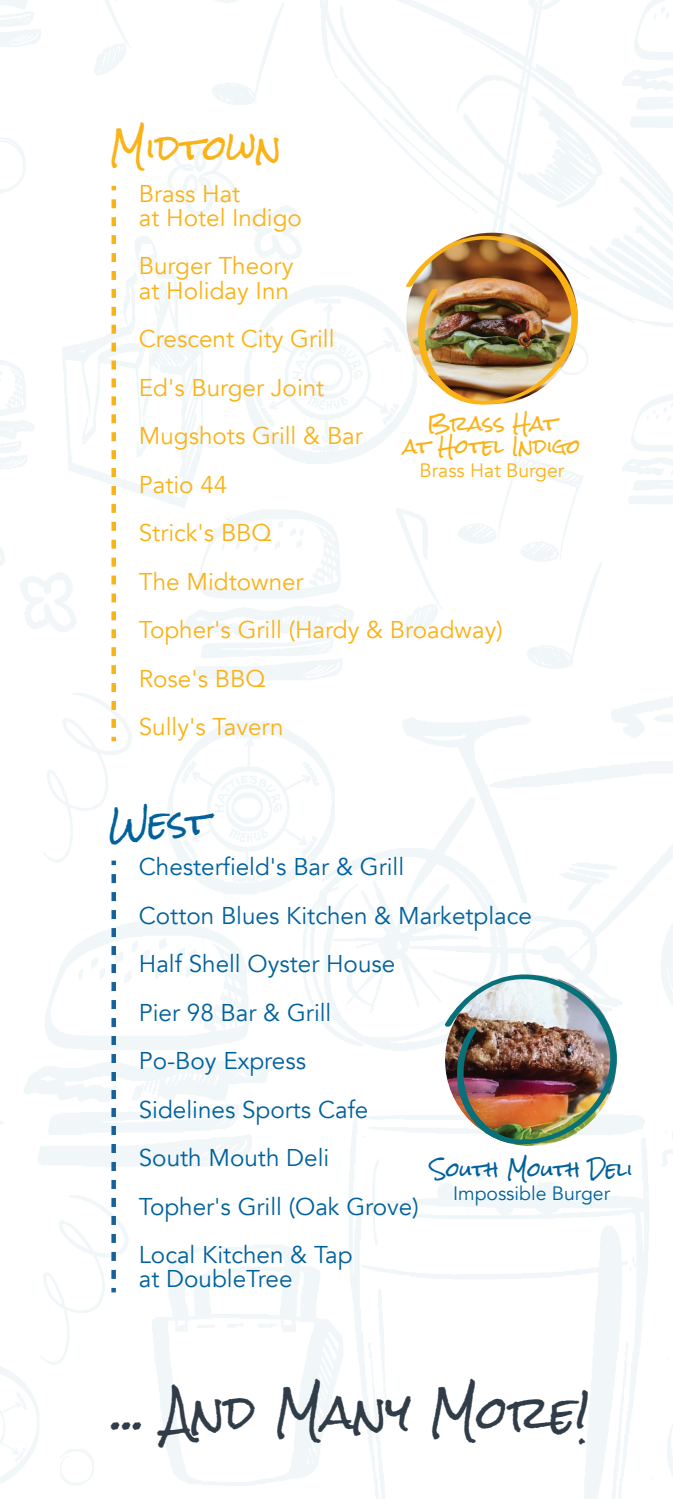
<style>
.page{position:relative;width:673px;height:1499px;background:#fff}
.page>*{position:absolute;margin:0;border:0;box-sizing:border-box;transform-origin:0 0}
.t1{font:44.32px "Rock Salt Pro";color:#303d48}
.t2{font:33.75px "Rock Salt Pro";color:#fab217}
.t3{font:33.75px "Rock Salt Pro";color:#00619c}
.t4{font:24.3px/48.4px "Avenir";color:#00619c}
.t5{font:24.3px/48.4px "Avenir";color:#fab217}
.t6{font:19.35px/23.2px "Rock Salt Pro";color:#fab217;text-align:center}
.t7{font:19.35px "Avenir";color:#00619c}
.t8{font:19.35px "Avenir";color:#fab217}
.t9{font:19.35px "Rock Salt Pro";color:#00619c}
</style>
<div class="page">
<img style="left:0;top:0;width:672px;height:1498px">
<svg style="left:111px;top:186px;width:5px;height:4px"></svg>
<svg style="left:111px;top:199px;width:5px;height:542px"></svg>
<svg style="left:111px;top:860px;width:5px;height:5px"></svg>
<svg style="left:111px;top:874px;width:5px;height:418px"></svg>
<img style="left:404px;top:234px;width:175px;height:173px">
<img style="left:444px;top:972px;width:174px;height:174px">
<h2 class="t2" style="left:109px;top:130px;width:174px">Midtown</h2>
<p class="t5" style="left:139px;top:182px;width:164px;line-height:24.3px">Brass Hat<br>at Hotel Indigo</p>
<p class="t5" style="left:139px;top:254px;width:156px;line-height:24.3px">Burger Theory at Holiday Inn</p>
<p class="t5" style="left:139px;top:315px;width:365px">Crescent City Grill<br>Ed's Burger Joint<br>Mugshots Grill &amp; Bar<br>Patio 44<br>Strick's BBQ<br>The Midtowner<br>Topher's Grill (Hardy &amp; Broadway)<br>Rose's BBQ<br>Sully's Tavern</p>
<p class="t6" style="left:403px;top:412px;width:178px">Brass Hat<br>at Hotel Indigo</p>
<p class="t8" style="left:419px;top:459px;width:146px">Brass Hat Burger</p>
<h2 class="t3" style="left:109px;top:804px;width:102px">West</h2>
<p class="t4" style="left:139px;top:843px;width:394px">Chesterfield's Bar &amp; Grill<br>Cotton Blues Kitchen &amp; Marketplace<br>Half Shell Oyster House<br>Pier 98 Bar &amp; Grill<br>Po-Boy Express<br>Sidelines Sports Cafe<br>South Mouth Deli<br>Topher's Grill (Oak Grove)<br>Local Kitchen &amp; Tap</p>
<p class="t4" style="left:139px;top:1255px;width:155px">at DoubleTree</p>
<p class="t9" style="left:430px;top:1159px;width:204px">South Mouth Deli</p>
<p class="t7" style="left:453px;top:1182px;width:158px">Impossible Burger</p>
<h1 class="t1" style="left:113px;top:1389px;width:478px">... And Many More!</h1>
</div>
